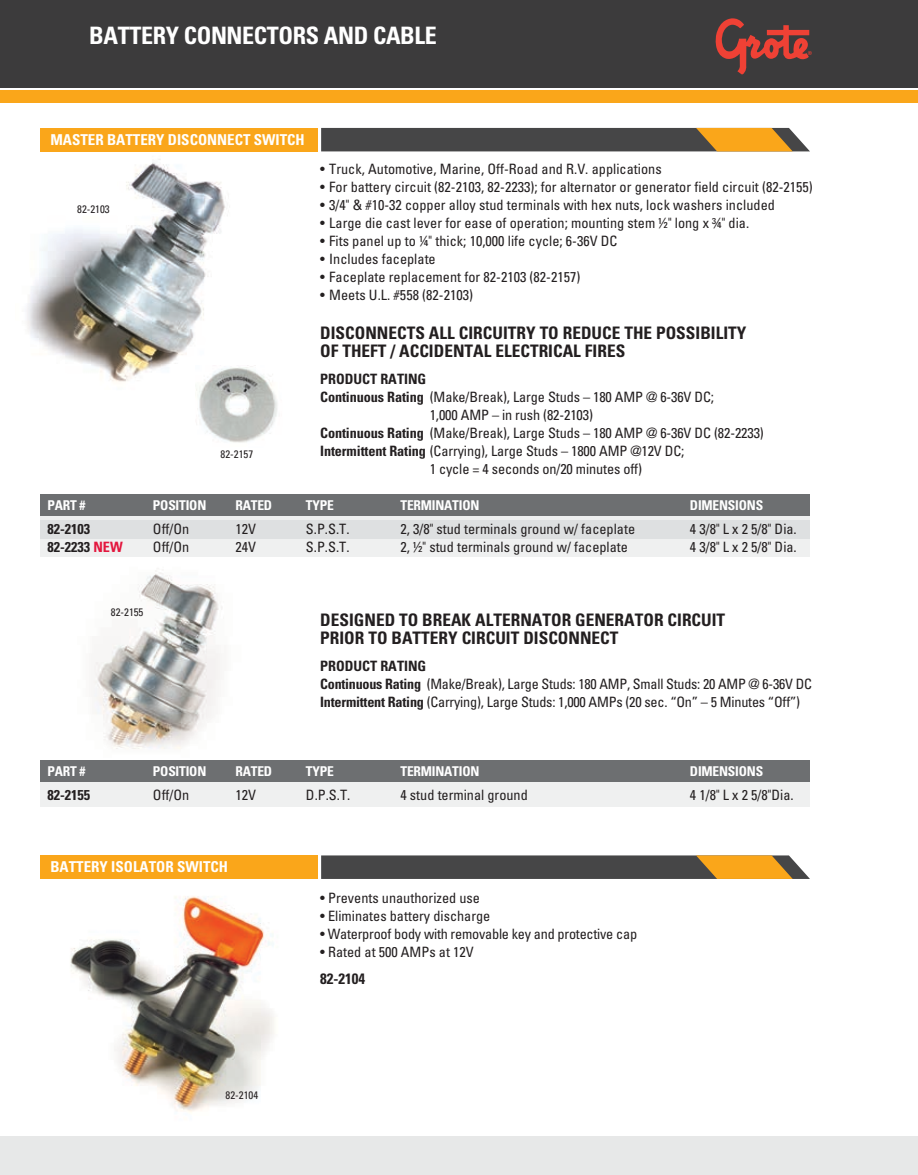
<style>
.page{position:relative;width:918px;height:1175px;background:#fff}
.page>*{position:absolute;margin:0;border:0;box-sizing:border-box;transform-origin:0 0}
.t1{font:700 condensed 24px "Univers";letter-spacing:-.015em;color:#fff}
.BODY_COPY{font:700 condensed 17.25px/18px "Univers";color:#231f20}
.BODY_COPY-2{font:700 condensed 15px "Univers";color:#fff}
.BODY_COPY-3{font:700 condensed 15px "Univers";color:#231f20}
.BODY_COPY-4{font:condensed 14.25px/18px "Univers";color:#231f20}
.CHART_BODY{font:condensed 14.25px "Univers";color:#231f20}
.BODY_COPY-5{font:700 condensed 14.25px "Univers";color:#231f20}
.CHART_BODY-2{font:700 condensed 14.25px "Univers";color:#231f20}
.WHITE_CHART_HEADS{font:700 condensed 13.5px "Univers";letter-spacing:-.015em;color:#fff}
.PRODUCT_NUMBERS{font:condensed 10.8px "Univers";color:#231f20}
.s1{font-weight:700}
.s2{color:#e3173e}
</style>
<div class="page">
<div style="left:0;top:1135px;width:918px;height:39px;background:#e7e8e8"></div>
<div style="left:0;top:0;width:918px;height:88px;background:#3c3b3c"></div>
<div style="left:0;top:90px;width:918px;height:13px;background:#faa61a"></div>
<svg style="left:715px;top:18px;width:97px;height:56px"></svg>
<img style="left:27px;top:151px;width:211px;height:231px">
<div style="left:190px;top:359px;width:96px;height:92px;background:#fff"></div>
<img style="left:196px;top:365px;width:81px;height:78px">
<img style="left:70px;top:896px;width:204px;height:217px">
<div style="left:40px;top:128px;width:278px;height:23px;background:#faa61a"></div>
<svg style="left:321px;top:128px;width:489px;height:23px;background:#655844"></svg>
<div style="left:40px;top:855px;width:278px;height:24px;background:#faa61a"></div>
<svg style="left:321px;top:855px;width:489px;height:24px;background:#685b47"></svg>
<div style="left:40px;top:516px;width:770px;height:40px;background:#eff0f0"></div>
<div style="left:40px;top:494px;width:770px;height:22px;background:#6d6f71"></div>
<div style="left:40px;top:520px;width:770px;height:18px;background:#dee0e1"></div>
<div style="left:40px;top:782px;width:770px;height:24px;background:#eff0f0"></div>
<div style="left:40px;top:760px;width:770px;height:22px;background:#6d6f71"></div>
<img style="left:93px;top:572px;width:129px;height:177px">
<h1 class="t1" style="left:89px;top:20px;width:349px">BATTERY CONNECTORS AND CABLE</h1>
<p class="BODY_COPY-2" style="left:50px;top:130px;width:256px">MASTER BATTERY DISCONNECT SWITCH</p>
<p class="PRODUCT_NUMBERS" style="left:77px;top:202px;width:34px">82-2103</p>
<p class="PRODUCT_NUMBERS" style="left:221px;top:447px;width:34px">82-2157</p>
<p class="BODY_COPY-4" style="left:320px;top:159px;width:343px">• Truck, Automotive, Marine, Off-Road and R.V. applications</p>
<p class="BODY_COPY-4" style="left:320px;top:177px;width:494px">• For battery circuit (82-2103, 82-2233); for alternator or generator field circuit (82-2155)</p>
<p class="BODY_COPY-4" style="left:320px;top:195px;width:456px">• 3/4" &amp; #10-32 copper alloy stud terminals with hex nuts, lock washers included</p>
<p class="BODY_COPY-4" style="left:320px;top:213px;width:429px">• Large die cast lever for ease of operation; mounting stem ½" long x ¾" dia.</p>
<p class="BODY_COPY-4" style="left:320px;top:231px;width:299px">• Fits panel up to ¼" thick; 10,000 life cycle; 6-36V DC</p>
<p class="BODY_COPY-4" style="left:320px;top:249px;width:117px">• Includes faceplate</p>
<p class="BODY_COPY-4" style="left:320px;top:267px;width:262px">• Faceplate replacement for 82-2103 (82-2157)</p>
<p class="BODY_COPY-4" style="left:320px;top:285px;width:154px">• Meets U.L. #558 (82-2103)</p>
<p class="BODY_COPY" style="left:320px;top:323px;width:428px">DISCONNECTS ALL CIRCUITRY TO REDUCE THE POSSIBILITY<br>OF THEFT / ACCIDENTAL ELECTRICAL FIRES</p>
<p class="BODY_COPY-5" style="left:320px;top:370px;width:108px">PRODUCT RATING</p>
<p class="BODY_COPY-4" style="left:430px;top:388px;width:286px;text-indent:-109px"><span class="s1">Continuous Rating</span> (Make/Break), Large Studs – 180 AMP @ 6-36V DC;<br>1,000 AMP – in rush (82-2103)</p>
<p class="BODY_COPY-4" style="left:320px;top:424px;width:445px"><span class="s1">Continuous Rating</span> (Make/Break), Large Studs – 180 AMP @ 6-36V DC (82-2233)</p>
<p class="BODY_COPY-4" style="left:430px;top:442px;width:256px;text-indent:-109px"><span class="s1">Intermittent Rating</span> (Carrying), Large Studs – 1800 AMP @12V DC;<br>1 cycle = 4 seconds on/20 minutes off)</p>
<p class="WHITE_CHART_HEADS" style="left:48px;top:497px;width:39px">PART #</p>
<p class="WHITE_CHART_HEADS" style="left:153px;top:497px;width:55px">POSITION</p>
<p class="WHITE_CHART_HEADS" style="left:235px;top:497px;width:38px">RATED</p>
<p class="WHITE_CHART_HEADS" style="left:306px;top:497px;width:29px">TYPE</p>
<p class="WHITE_CHART_HEADS" style="left:400px;top:497px;width:80px">TERMINATION</p>
<p class="WHITE_CHART_HEADS" style="left:690px;top:497px;width:75px">DIMENSIONS</p>
<p class="CHART_BODY-2" style="left:48px;top:520px;width:44px">82-2103</p>
<p class="CHART_BODY" style="left:153px;top:519px;width:38px">Off/On</p>
<p class="CHART_BODY" style="left:235px;top:519px;width:22px">12V</p>
<p class="CHART_BODY" style="left:306px;top:519px;width:43px">S.P.S.T.</p>
<p class="CHART_BODY" style="left:400px;top:519px;width:236px">2, 3/8" stud terminals ground w/ faceplate</p>
<p class="CHART_BODY" style="left:690px;top:519px;width:106px">4 3/8" L x 2 5/8" Dia.</p>
<p class="CHART_BODY-2" style="left:48px;top:538px;width:77px">82-2233 <span class="s2">NEW</span></p>
<p class="CHART_BODY" style="left:153px;top:537px;width:38px">Off/On</p>
<p class="CHART_BODY" style="left:235px;top:537px;width:22px">24V</p>
<p class="CHART_BODY" style="left:306px;top:537px;width:43px">S.P.S.T.</p>
<p class="CHART_BODY" style="left:400px;top:537px;width:229px">2, ½" stud terminals ground w/ faceplate</p>
<p class="CHART_BODY" style="left:690px;top:537px;width:106px">4 3/8" L x 2 5/8" Dia.</p>
<p class="PRODUCT_NUMBERS" style="left:111px;top:605px;width:34px">82-2155</p>
<p class="BODY_COPY" style="left:320px;top:610px;width:407px">DESIGNED TO BREAK ALTERNATOR GENERATOR CIRCUIT<br>PRIOR TO BATTERY CIRCUIT DISCONNECT</p>
<p class="BODY_COPY-5" style="left:320px;top:657px;width:108px">PRODUCT RATING</p>
<p class="BODY_COPY-4" style="left:320px;top:675px;width:493px"><span class="s1">Continuous Rating</span> (Make/Break), Large Studs: 180 AMP, Small Studs: 20 AMP @ 6-36V DC</p>
<p class="BODY_COPY-4" style="left:320px;top:693px;width:481px"><span class="s1">Intermittent Rating</span> (Carrying), Large Studs: 1,000 AMPs (20 sec. “On” – 5 Minutes “Off”)</p>
<p class="WHITE_CHART_HEADS" style="left:48px;top:763px;width:39px">PART #</p>
<p class="WHITE_CHART_HEADS" style="left:153px;top:763px;width:55px">POSITION</p>
<p class="WHITE_CHART_HEADS" style="left:235px;top:763px;width:38px">RATED</p>
<p class="WHITE_CHART_HEADS" style="left:306px;top:763px;width:29px">TYPE</p>
<p class="WHITE_CHART_HEADS" style="left:400px;top:763px;width:80px">TERMINATION</p>
<p class="WHITE_CHART_HEADS" style="left:690px;top:763px;width:75px">DIMENSIONS</p>
<p class="CHART_BODY-2" style="left:48px;top:785px;width:44px">82-2155</p>
<p class="CHART_BODY" style="left:153px;top:785px;width:38px">Off/On</p>
<p class="CHART_BODY" style="left:235px;top:785px;width:22px">12V</p>
<p class="CHART_BODY" style="left:306px;top:785px;width:44px">D.P.S.T.</p>
<p class="CHART_BODY" style="left:400px;top:785px;width:129px">4 stud terminal ground</p>
<p class="CHART_BODY" style="left:690px;top:785px;width:103px">4 1/8" L x 2 5/8"Dia.</p>
<p class="BODY_COPY-2" style="left:50px;top:857px;width:179px">BATTERY ISOLATOR SWITCH</p>
<p class="PRODUCT_NUMBERS" style="left:226px;top:1088px;width:34px">82-2104</p>
<p class="BODY_COPY-4" style="left:320px;top:888px;width:161px">• Prevents unauthorized use</p>
<p class="BODY_COPY-4" style="left:320px;top:906px;width:172px">• Eliminates battery discharge</p>
<p class="BODY_COPY-4" style="left:320px;top:924px;width:318px">• Waterproof body with removable key and protective cap</p>
<p class="BODY_COPY-4" style="left:320px;top:942px;width:155px">• Rated at 500 AMPs at 12V</p>
<p class="BODY_COPY-3" style="left:320px;top:969px;width:46px">82-2104</p>
</div>
